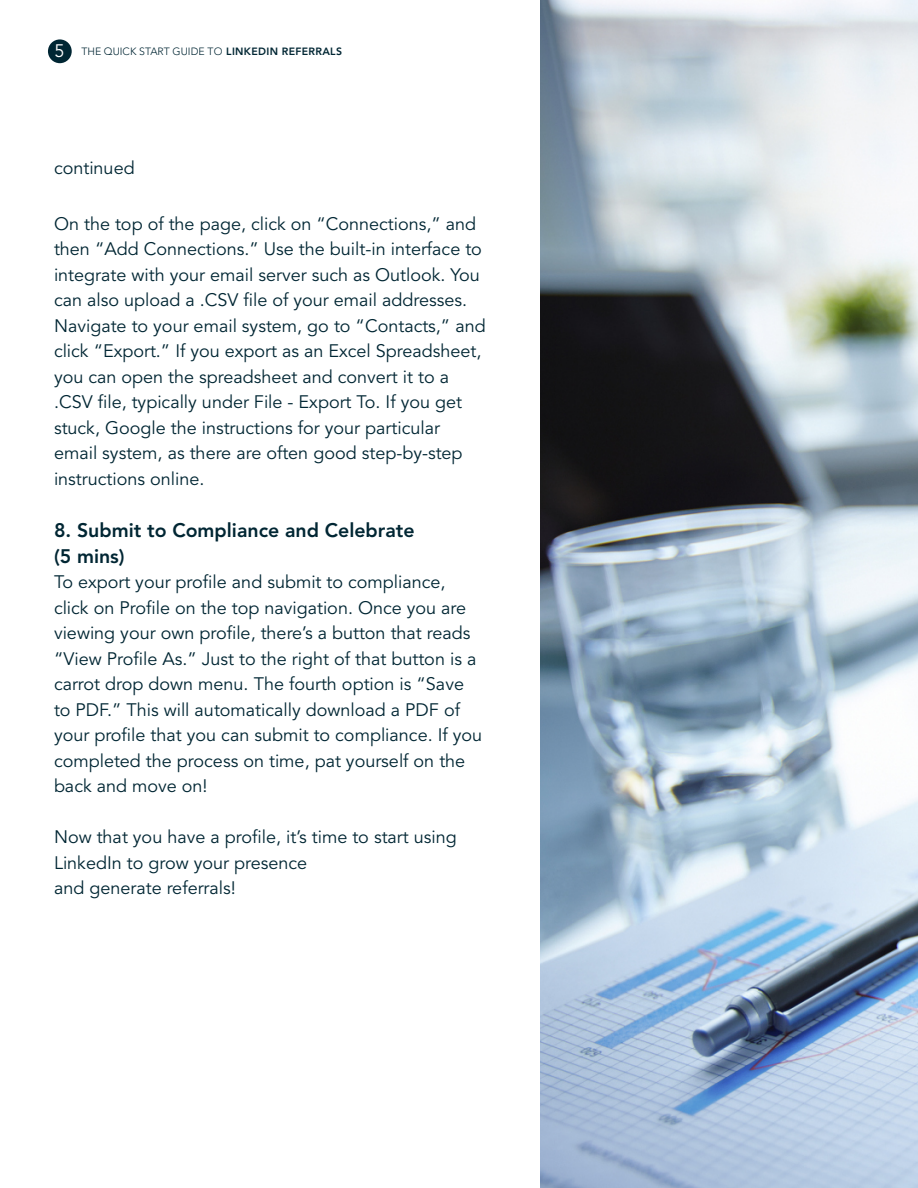
<style>
.page{position:relative;width:918px;height:1188px;background:#fff}
.page>*{position:absolute;margin:0;border:0;box-sizing:border-box;transform-origin:0 0}
.t1{font:800 19.5px/25.5px "Avenir";color:#002633}
.t2{font:18px/25.5px "Avenir";color:#002633}
.t3{font:300 10.5px "Avenir";color:#002633}
.s1{font-weight:400;font-size:18px;color:#fff}
.s2{font-weight:800}
</style>
<div class="page">
<div style="left:48px;top:39px;width:24px;height:24px;background:#002633;border-radius:50%"></div>
<img style="left:540px;top:0;width:378px;height:1188px">
<p class="t3" style="left:54px;top:45px;width:289px"><span class="s1">5</span> THE QUICK START GUIDE TO <span class="s2">LINKEDIN REFERRALS</span></p>
<p class="t2" style="left:54px;top:155px;width:82px">continued</p>
<p class="t2" style="left:54px;top:211px;width:433px">On the top of the page, click on “Connections,” and then “Add Connections.” Use the built-in interface to integrate with your email server such as Outlook. You can also upload a .CSV file of your email addresses.<br>Navigate to your email system, go to “Contacts,” and click “Export.” If you export as an Excel Spreadsheet, you can open the spreadsheet and convert it to a .CSV file, typically under File - Export To. If you get stuck, Google the instructions for your particular email system, as there are often good step-by-step instructions online.</p>
<p class="t1" style="left:54px;top:518px;width:362px">8. Submit to Compliance and Celebrate (5 mins)</p>
<p class="t2" style="left:54px;top:570px;width:430px">To export your profile and submit to compliance, click on Profile on the top navigation. Once you are viewing your own profile, there’s a button that reads “View Profile As.” Just to the right of that button is a carrot drop down menu. The fourth option is “Save to PDF.” This will automatically download a PDF of your profile that you can submit to compliance. If you completed the process on time, pat yourself on the back and move on!</p>
<p class="t2" style="left:54px;top:825px;width:404px">Now that you have a profile, it’s time to start using<br>LinkedIn to grow your presence<br>and generate referrals!</p>
</div>
